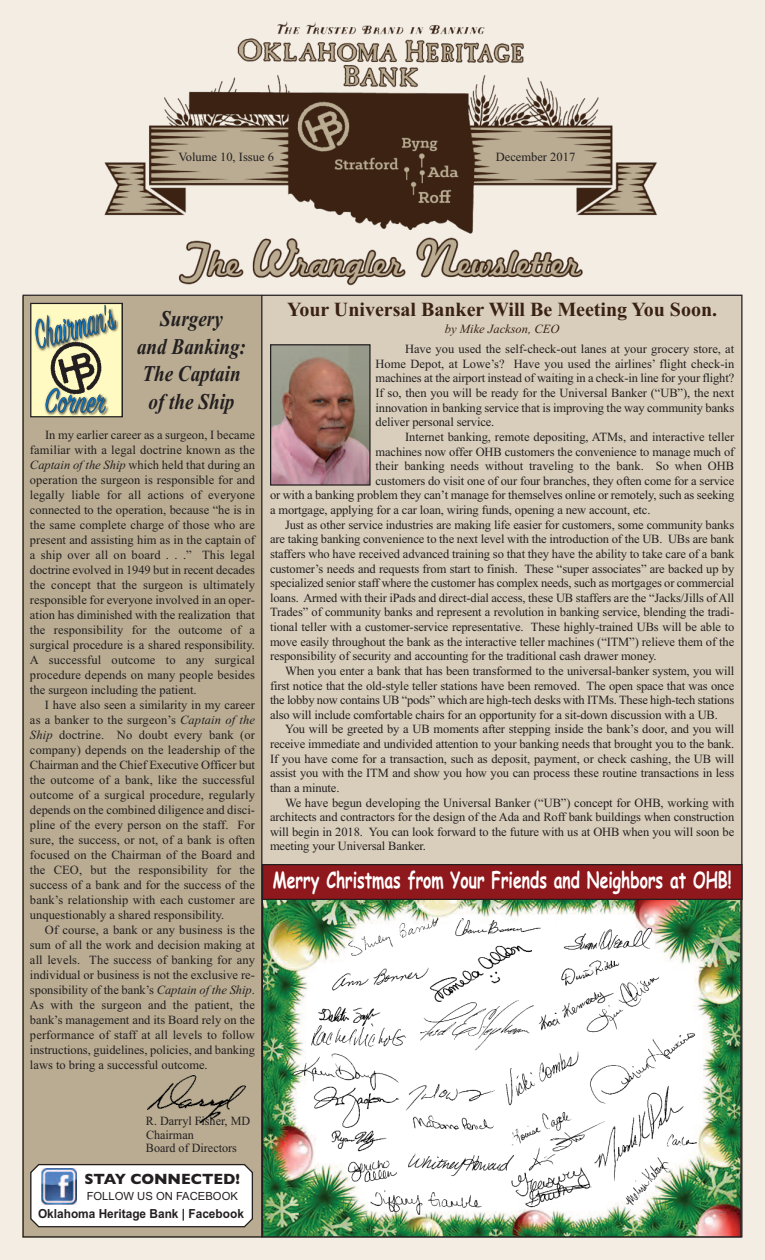
<style>
.page{position:relative;width:765px;height:1260px;background:#f3ede3}
.page>*{position:absolute;margin:0;border:0;box-sizing:border-box;transform-origin:0 0}
.t1{font:700 22.5px "Comic Sans MS";color:#fff;scale:.7 1}
.t2{font:italic 700 22.5px/27.5px "Times New Roman";color:#231f20;text-align:center;scale:.85 1}
.t3{font:700 20px "Times New Roman";color:#3a2111}
.t4{font:700 15px "Gill Sans";color:#231f20}
.t5{font:12.5px/15px "Times New Roman";letter-spacing:-.01em;color:#231f20;text-align:justify}
.t6{font:700 12.5px "Arial";color:#231f20;scale:.95 1}
.t7{font:italic 12.5px "Times New Roman";color:#3a2111}
.t8{font:11.25px "Arial";color:#231f20}
.s1{font-style:italic}
</style>
<div class="page">
<div style="left:261px;top:296px;width:481px;height:568px;background:#d8cebb"></div>
<div style="left:22px;top:296px;width:240px;height:941px;background:#b9ac92"></div>
<img style="left:104px;top:21px;width:553px;height:265px">
<hr style="left:261px;top:295px;width:1px;height:942px;background:#231f20">
<svg style="left:30px;top:1164px;width:223px;height:63px;background:#f2f1f1"></svg>
<img style="left:41px;top:1169px;width:35px;height:35px">
<div style="left:31px;top:304px;width:90px;height:112px;background:#fffac1"></div>
<img style="left:38px;top:320px;width:81px;height:31px">
<svg style="left:34px;top:305px;width:82px;height:43px"></svg>
<img style="left:44px;top:400px;width:65px;height:15px">
<svg style="left:46px;top:400px;width:60px;height:13px"></svg>
<img style="left:43px;top:333px;width:68px;height:67px">
<div style="left:30px;top:303px;width:93px;height:114px;border:1px solid #231f20"></div>
<img style="left:264px;top:900px;width:476px;height:335px">
<div style="left:263px;top:865px;width:478px;height:34px;background:#8e181b"></div>
<div style="left:262px;top:864px;width:481px;height:36px;border:1px solid #231f20"></div>
<img style="left:272px;top:346px;width:97px;height:138px">
<div style="left:270px;top:344px;width:101px;height:142px;border:1px solid #231f20"></div>
<img style="left:293px;top:918px;width:405px;height:297px">
<img style="left:147px;top:1075px;width:98px;height:49px">
<p class="t5" style="left:178px;top:149px;width:97px">Volume 10, Issue 6</p>
<p class="t5" style="left:496px;top:149px;width:81px">December 2017</p>
<h1 class="t2" style="left:137px;top:305px;width:130px">Surgery<br>and Banking:<br>The Captain of the Ship</h1>
<p class="t5" style="left:30px;top:427px;width:227px;text-indent:15px">In my earlier career as a surgeon, I became familiar with a legal doctrine known as the <span class="s1">Captain of the Ship</span> which held that during an operation the surgeon is responsible for and legally liable for all actions of everyone connected to the operation, because “he is in the same complete charge of those who are present and assisting him as in the captain of a ship over all on board . . .” This legal doctrine evolved in 1949 but in recent decades the concept that the surgeon is ultimately responsible for everyone involved in an oper&shy;ation has diminished with the realization that the responsibility for the outcome of a surgical procedure is a shared responsibility.<br>A successful outcome to any surgical procedure depends on many people besides the surgeon including the patient.</p>
<p class="t5" style="left:30px;top:697px;width:227px;text-indent:15px">I have also seen a similarity in my career as a banker to the surgeon’s <span class="s1">Captain of the Ship</span> doctrine. No doubt every bank (or company) depends on the leadership of the Chairman and the Chief Executive Officer but the outcome of a bank, like the successful outcome of a surgical procedure, regularly depends on the combined diligence and disci&shy;pline of the every person on the staff. For sure, the success, or not, of a bank is often focused on the Chairman of the Board and the CEO, but the responsibility for the success of a bank and for the success of the bank’s relationship with each customer are unquestionably a shared responsibility.</p>
<p class="t5" style="left:30px;top:922px;width:227px;text-indent:15px">Of course, a bank or any business is the sum of all the work and decision making at all levels. The success of banking for any individual or business is not the exclusive re&shy;sponsibility of the bank’s <span class="s1">Captain of the Ship</span>.<br>As with the surgeon and the patient, the bank’s management and its Board rely on the performance of staff at all levels to follow instructions, guidelines, policies, and banking laws to bring a successful outcome.</p>
<h2 class="t3" style="left:287px;top:298px;width:432px">Your Universal Banker Will Be Meeting You Soon.</h2>
<p class="t7" style="left:445px;top:321px;width:116px">by Mike Jackson, CEO</p>
<p class="t5" style="left:376px;top:342px;width:360px;line-height:14.6px;text-indent:29px">Have you used the self-check-out lanes at your grocery store, at Home Depot, at Lowe’s? Have you used the airlines’ flight check-in machines at the airport instead of waiting in a check-in line for your flight?<br>If so, then you will be ready for the Universal Banker (“UB”), the next innovation in banking service that is improving the way community banks deliver personal service.</p>
<p class="t5" style="left:405px;top:429px;width:331px">Internet banking, remote depositing, ATMs, and interactive teller</p>
<p class="t5" style="left:376px;top:444px;width:360px">machines now offer OHB customers the convenience to manage much of</p>
<p class="t5" style="left:376px;top:458px;width:360px">their banking needs without traveling to the bank. So when OHB</p>
<p class="t5" style="left:376px;top:473px;width:360px">customers do visit one of our four branches, they often come for a service</p>
<p class="t5" style="left:270px;top:488px;width:466px">or with a banking problem they can’t manage for themselves online or remotely, such as seeking</p>
<p class="t5" style="left:270px;top:502px;width:382px">a mortgage, applying for a car loan, wiring funds, opening a new account, etc.</p>
<p class="t5" style="left:285px;top:517px;width:451px">Just as other service industries are making life easier for customers, some community banks</p>
<p class="t5" style="left:270px;top:532px;width:466px">are taking banking convenience to the next level with the introduction of the UB. UBs are bank</p>
<p class="t5" style="left:270px;top:546px;width:466px">staffers who have received advanced training so that they have the ability to take care of a bank</p>
<p class="t5" style="left:270px;top:561px;width:466px">customer’s needs and requests from start to finish. These “super associates” are backed up by</p>
<p class="t5" style="left:270px;top:575px;width:466px">specialized senior staff where the customer has complex needs, such as mortgages or commercial</p>
<p class="t5" style="left:270px;top:590px;width:466px">loans. Armed with their iPads and direct-dial access, these UB staffers are the “Jacks/Jills of All</p>
<p class="t5" style="left:270px;top:605px;width:466px">Trades” of community banks and represent a revolution in banking service, blending the tradi-</p>
<p class="t5" style="left:270px;top:619px;width:466px">tional teller with a customer-service representative. These highly-trained UBs will be able to</p>
<p class="t5" style="left:270px;top:634px;width:466px">move easily throughout the bank as the interactive teller machines (“ITM”) relieve them of the</p>
<p class="t5" style="left:270px;top:649px;width:388px">responsibility of security and accounting for the traditional cash drawer money.</p>
<p class="t5" style="left:285px;top:663px;width:451px">When you enter a bank that has been transformed to the universal-banker system, you will</p>
<p class="t5" style="left:270px;top:678px;width:466px">first notice that the old-style teller stations have been removed. The open space that was once</p>
<p class="t5" style="left:270px;top:692px;width:466px">the lobby now contains UB “pods” which are high-tech desks with ITMs. These high-tech stations</p>
<p class="t5" style="left:270px;top:707px;width:449px">also will include comfortable chairs for an opportunity for a sit-down discussion with a UB.</p>
<p class="t5" style="left:285px;top:722px;width:451px">You will be greeted by a UB moments after stepping inside the bank’s door, and you will</p>
<p class="t5" style="left:270px;top:736px;width:466px">receive immediate and undivided attention to your banking needs that brought you to the bank.</p>
<p class="t5" style="left:270px;top:751px;width:466px">If you have come for a transaction, such as deposit, payment, or check cashing, the UB will</p>
<p class="t5" style="left:270px;top:766px;width:466px">assist you with the ITM and show you how you can process these routine transactions in less</p>
<p class="t5" style="left:270px;top:780px;width:71px">than a minute.</p>
<p class="t5" style="left:285px;top:795px;width:451px">We have begun developing the Universal Banker (“UB”) concept for OHB, working with</p>
<p class="t5" style="left:270px;top:809px;width:466px">architects and contractors for the design of the Ada and Roff bank buildings when construction</p>
<p class="t5" style="left:270px;top:824px;width:466px">will begin in 2018. You can look forward to the future with us at OHB when you will soon be</p>
<p class="t5" style="left:270px;top:839px;width:158px">meeting your Universal Banker.</p>
<h1 class="t1" style="left:273px;top:867px;width:657px">Merry Christmas from Your Friends and Neighbors at OHB!</h1>
<p class="t5" style="left:146px;top:1115px;width:106px;line-height:13.1px;text-align:left">R. Darryl Fisher, MD<br>Chairman<br>Board of Directors</p>
<p class="t4" style="left:84px;top:1171px;width:157px">STAY CONNECTED!</p>
<p class="t8" style="left:87px;top:1190px;width:153px">FOLLOW US ON FACEBOOK</p>
<p class="t6" style="left:38px;top:1207px;width:218px">Oklahoma Heritage Bank | Facebook</p>
</div>
